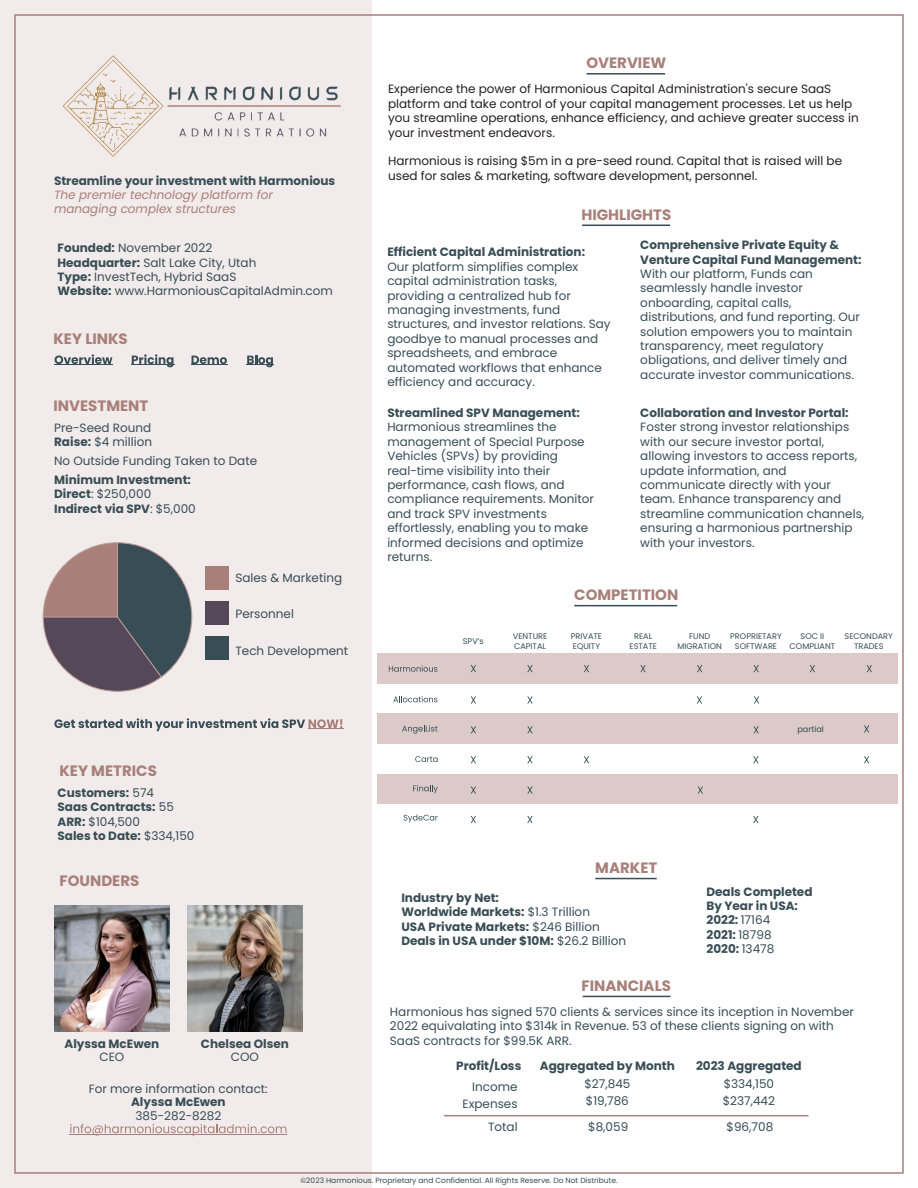
<style>
.page{position:relative;width:918px;height:1188px;background:#fff}
.page>*{position:absolute;margin:0;border:0;box-sizing:border-box;transform-origin:0 0}
.t1{font:700 15px "Poppins";color:#a97f79}
.t2{font:12px/14.4px "Poppins";color:#384d55}
.t3{font:700 12px/14.4px "Poppins";color:#384d55}
.t4{font:12px/14.4px "Poppins";color:#231f20}
.t5{font:italic 12px/14.4px "Poppins";color:#a97f79}
.t6{font:8.1px/9.8px "Poppins";color:#384d55;text-align:center}
.t7{font:7.5px "Poppins";color:#384d55}
.s1{font-weight:700}
.s2{font-weight:400}
</style>
<div class="page">
<div style="left:0;top:0;width:372px;height:1188px;background:#f2ebeb"></div>
<svg style="left:55px;top:354px;width:57px;height:10px"></svg>
<hr style="left:54px;top:365px;width:58px;height:1px;background:#384d55">
<svg style="left:132px;top:354px;width:41px;height:13px"></svg>
<hr style="left:131px;top:365px;width:43px;height:1px;background:#384d55">
<svg style="left:54px;top:718px;width:288px;height:13px"></svg>
<hr style="left:308px;top:729px;width:36px;height:1px;background:#a97f79">
<svg style="left:192px;top:356px;width:35px;height:8px"></svg>
<hr style="left:191px;top:365px;width:36px;height:1px;background:#384d55">
<svg style="left:246px;top:355px;width:28px;height:12px"></svg>
<img style="left:62px;top:55px;width:279px;height:102px">
<div style="left:205px;top:566px;width:24px;height:24px;background:#a97f79"></div>
<div style="left:205px;top:601px;width:24px;height:24px;background:#554859"></div>
<div style="left:205px;top:636px;width:24px;height:24px;background:#384d55"></div>
<img style="left:55px;top:906px;width:114px;height:126px">
<img style="left:188px;top:906px;width:114px;height:126px">
<svg style="left:70px;top:1124px;width:216px;height:12px"></svg>
<hr style="left:69px;top:1134px;width:218px;height:1px;background:#a97f79">
<div style="left:377px;top:654px;width:520px;height:30px;background:#dbcac8"></div>
<div style="left:377px;top:713px;width:520px;height:30px;background:#dbcac8"></div>
<div style="left:377px;top:774px;width:520px;height:29px;background:#dbcac8"></div>
<svg style="left:415px;top:756px;width:23px;height:6px"></svg>
<svg style="left:389px;top:665px;width:48px;height:7px"></svg>
<svg style="left:393px;top:696px;width:44px;height:6px"></svg>
<svg style="left:402px;top:725px;width:36px;height:9px"></svg>
<svg style="left:413px;top:785px;width:25px;height:8px"></svg>
<svg style="left:404px;top:814px;width:34px;height:9px"></svg>
<svg style="left:471px;top:665px;width:5px;height:7px"></svg>
<svg style="left:527px;top:665px;width:6px;height:7px"></svg>
<svg style="left:471px;top:696px;width:5px;height:8px"></svg>
<svg style="left:527px;top:696px;width:6px;height:8px"></svg>
<svg style="left:471px;top:726px;width:5px;height:7px"></svg>
<svg style="left:527px;top:726px;width:6px;height:7px"></svg>
<svg style="left:471px;top:756px;width:5px;height:7px"></svg>
<svg style="left:527px;top:756px;width:6px;height:7px"></svg>
<svg style="left:584px;top:756px;width:5px;height:7px"></svg>
<svg style="left:753px;top:756px;width:6px;height:7px"></svg>
<svg style="left:753px;top:726px;width:6px;height:7px"></svg>
<svg style="left:754px;top:696px;width:5px;height:7px"></svg>
<svg style="left:697px;top:696px;width:5px;height:7px"></svg>
<svg style="left:753px;top:816px;width:6px;height:7px"></svg>
<svg style="left:864px;top:756px;width:5px;height:7px"></svg>
<svg style="left:864px;top:725px;width:5px;height:8px"></svg>
<svg style="left:471px;top:787px;width:5px;height:7px"></svg>
<svg style="left:527px;top:787px;width:6px;height:7px"></svg>
<svg style="left:698px;top:787px;width:5px;height:7px"></svg>
<svg style="left:471px;top:816px;width:5px;height:7px"></svg>
<svg style="left:527px;top:816px;width:6px;height:7px"></svg>
<svg style="left:584px;top:665px;width:5px;height:7px"></svg>
<svg style="left:640px;top:665px;width:6px;height:7px"></svg>
<svg style="left:697px;top:665px;width:5px;height:7px"></svg>
<svg style="left:753px;top:665px;width:6px;height:7px"></svg>
<svg style="left:810px;top:665px;width:5px;height:7px"></svg>
<svg style="left:867px;top:665px;width:5px;height:7px"></svg>
<hr style="left:444px;top:1115px;width:365px;height:1px;background:#a97f79">
<hr style="left:587px;top:73px;width:78px;height:2px;background:#384d55">
<hr style="left:582px;top:225px;width:88px;height:1px;background:#384d55">
<hr style="left:574px;top:605px;width:103px;height:1px;background:#384d55">
<hr style="left:595px;top:878px;width:62px;height:1px;background:#384d55">
<hr style="left:583px;top:996px;width:87px;height:1px;background:#384d55">
<svg style="left:42px;top:542px;width:151px;height:150px"></svg>
<hr style="left:43px;top:616px;width:74px;height:2px;background:#bd9c96">
<p class="t3" style="left:54px;top:174px;width:283px">Streamline your investment with Harmonious</p>
<p class="t5" style="left:54px;top:187px;width:220px">The premier technology platform for managing complex structures</p>
<p class="t2" style="left:57px;top:241px;width:277px"><span class="s1">Founded:</span> November 2022<br><span class="s1">Headquarter:</span> Salt Lake City, Utah<br><span class="s1">Type:</span> InvestTech, Hybrid SaaS<br><span class="s1">Website:</span> www.HarmoniousCapitalAdmin.com</p>
<p class="t1" style="left:54px;top:330px;width:76px">KEY LINKS</p>
<p class="t1" style="left:54px;top:397px;width:96px">INVESTMENT</p>
<p class="t2" style="left:54px;top:420px;width:99px">Pre-Seed Round<br><span class="s1">Raise:</span> $4 million</p>
<p class="t2" style="left:54px;top:454px;width:205px">No Outside Funding Taken to Date</p>
<p class="t3" style="left:54px;top:473px;width:143px">Minimum Investment:<br>Direct<span class="s2">: $250,000<br></span>Indirect via SPV<span class="s2">: $5,000</span></p>
<p class="t2" style="left:235px;top:571px;width:108px">Sales &amp; Marketing</p>
<p class="t2" style="left:235px;top:606px;width:60px">Personnel</p>
<p class="t2" style="left:235px;top:644px;width:114px">Tech Development</p>
<p class="t1" style="left:60px;top:762px;width:99px">KEY METRICS</p>
<p class="t3" style="left:58px;top:785px;width:138px">Customers: <span class="s2">574<br></span>Saas Contracts: <span class="s2">55<br></span>ARR: <span class="s2">$104,500<br></span>Sales to Date: <span class="s2">$334,150</span></p>
<p class="t1" style="left:60px;top:872px;width:81px">FOUNDERS</p>
<p class="t3" style="left:65px;top:1036px;width:96px">Alyssa McEwen</p>
<p class="t2" style="left:99px;top:1050px;width:26px">CEO</p>
<p class="t3" style="left:201px;top:1036px;width:90px">Chelsea Olsen</p>
<p class="t2" style="left:231px;top:1050px;width:30px">COO</p>
<p class="t2" style="left:89px;top:1081px;width:180px">For more information contact:</p>
<p class="t3" style="left:131px;top:1094px;width:96px">Alyssa McEwen</p>
<p class="t2" style="left:136px;top:1108px;width:87px">385-282-8282</p>
<p class="t1" style="left:586px;top:54px;width:81px">OVERVIEW</p>
<p class="t4" style="left:388px;top:82px;width:472px">Experience the power of Harmonious Capital Administration's secure SaaS platform and take control of your capital management processes. Let us help you streamline operations, enhance efficiency, and achieve greater success in your investment endeavors.</p>
<p class="t4" style="left:388px;top:154px;width:455px">Harmonious is raising $5m in a pre-seed round. Capital that is raised will be used for sales &amp; marketing, software development, personnel.</p>
<p class="t1" style="left:581px;top:206px;width:91px">HIGHLIGHTS</p>
<p class="t3" style="left:387px;top:245px;width:199px">Efficient Capital Administration:</p>
<p class="t2" style="left:387px;top:259px;width:225px">Our platform simplifies complex capital administration tasks, providing a centralized hub for managing investments, fund structures, and investor relations. Say goodbye to manual processes and spreadsheets, and embrace automated workflows that enhance efficiency and accuracy.</p>
<p class="t3" style="left:387px;top:406px;width:194px">Streamlined SPV Management:</p>
<p class="t2" style="left:387px;top:420px;width:208px">Harmonious streamlines the management of Special Purpose<br>Vehicles (SPVs) by providing real-time visibility into their performance, cash flows, and compliance requirements. Monitor and track SPV investments effortlessly, enabling you to make informed decisions and optimize returns.</p>
<p class="t3" style="left:640px;top:238px;width:223px">Comprehensive Private Equity &amp;<br>Venture Capital Fund Management:</p>
<p class="t2" style="left:640px;top:267px;width:221px">With our platform, Funds can seamlessly handle investor onboarding, capital calls, distributions, and fund reporting. Our solution empowers you to maintain transparency, meet regulatory obligations, and deliver timely and accurate investor communications.</p>
<p class="t3" style="left:640px;top:406px;width:210px">Collaboration and Investor Portal:</p>
<p class="t2" style="left:640px;top:420px;width:225px">Foster strong investor relationships with our secure investor portal, allowing investors to access reports, update information, and communicate directly with your team. Enhance transparency and streamline communication channels, ensuring a harmonious partnership with your investors.</p>
<p class="t1" style="left:574px;top:586px;width:106px">COMPETITION</p>
<p class="t6" style="left:463px;top:636px;width:23px">SPV’s</p>
<p class="t6" style="left:513px;top:631px;width:36px;text-align:left">VENTURE<br>CAPITAL</p>
<p class="t6" style="left:571px;top:631px;width:33px;text-align:left">PRIVATE<br>EQUITY</p>
<p class="t6" style="left:630px;top:631px;width:29px">REAL<br>ESTATE</p>
<p class="t6" style="left:677px;top:631px;width:46px">FUND<br>MIGRATION</p>
<p class="t6" style="left:730px;top:631px;width:53px">PROPRIETARY<br>SOFTWARE</p>
<p class="t6" style="left:790px;top:631px;width:47px">SOC II<br>COMPLIANT</p>
<p class="t6" style="left:845px;top:631px;width:50px">SECONDARY<br>TRADES</p>
<p class="t6" style="left:797px;top:724px;width:28px">partial</p>
<p class="t1" style="left:595px;top:859px;width:64px">MARKET</p>
<p class="t3" style="left:401px;top:891px;width:226px">Industry by Net:<br>Worldwide Markets: <span class="s2">$1.3 Trillion<br></span>USA Private Markets: <span class="s2">$246 Billion<br></span>Deals in USA under $10M: <span class="s2">$26.2 Billion</span></p>
<p class="t3" style="left:706px;top:884px;width:108px">Deals Completed<br>By Year in USA:<br>2022: <span class="s2">17164<br></span>2021: <span class="s2">18798<br></span>2020: <span class="s2">13478</span></p>
<p class="t1" style="left:582px;top:977px;width:91px">FINANCIALS</p>
<p class="t2" style="left:390px;top:1004px;width:465px">Harmonious has signed 570 clients &amp; services since its inception in November<br>2022 equivalating into $314k in Revenue. 53 of these clients signing on with<br>SaaS contracts for $99.5K ARR.</p>
<p class="t3" style="left:456px;top:1059px;width:67px">Profit/Loss</p>
<p class="t2" style="left:472px;top:1079px;width:47px">Income</p>
<p class="t2" style="left:463px;top:1092px;width:57px;line-height:23.1px;text-align:right">Expenses<br>Total</p>
<p class="t3" style="left:540px;top:1059px;width:136px">Aggregated by Month</p>
<p class="t2" style="left:584px;top:1075px;width:47px;line-height:17.1px">$27,845 $19,786</p>
<p class="t3" style="left:696px;top:1059px;width:107px">2023 Aggregated</p>
<p class="t2" style="left:723px;top:1075px;width:54px;line-height:17.1px">$334,150 $237,442</p>
<p class="t2" style="left:588px;top:1120px;width:42px">$8,059</p>
<p class="t2" style="left:727px;top:1120px;width:48px">$96,708</p>
<p class="t7" style="left:300px;top:1176px;width:319px">©2023 Harmonious. Proprietary and Confidential. All Rights Reserve. Do Not Distribute.</p>
</div>
